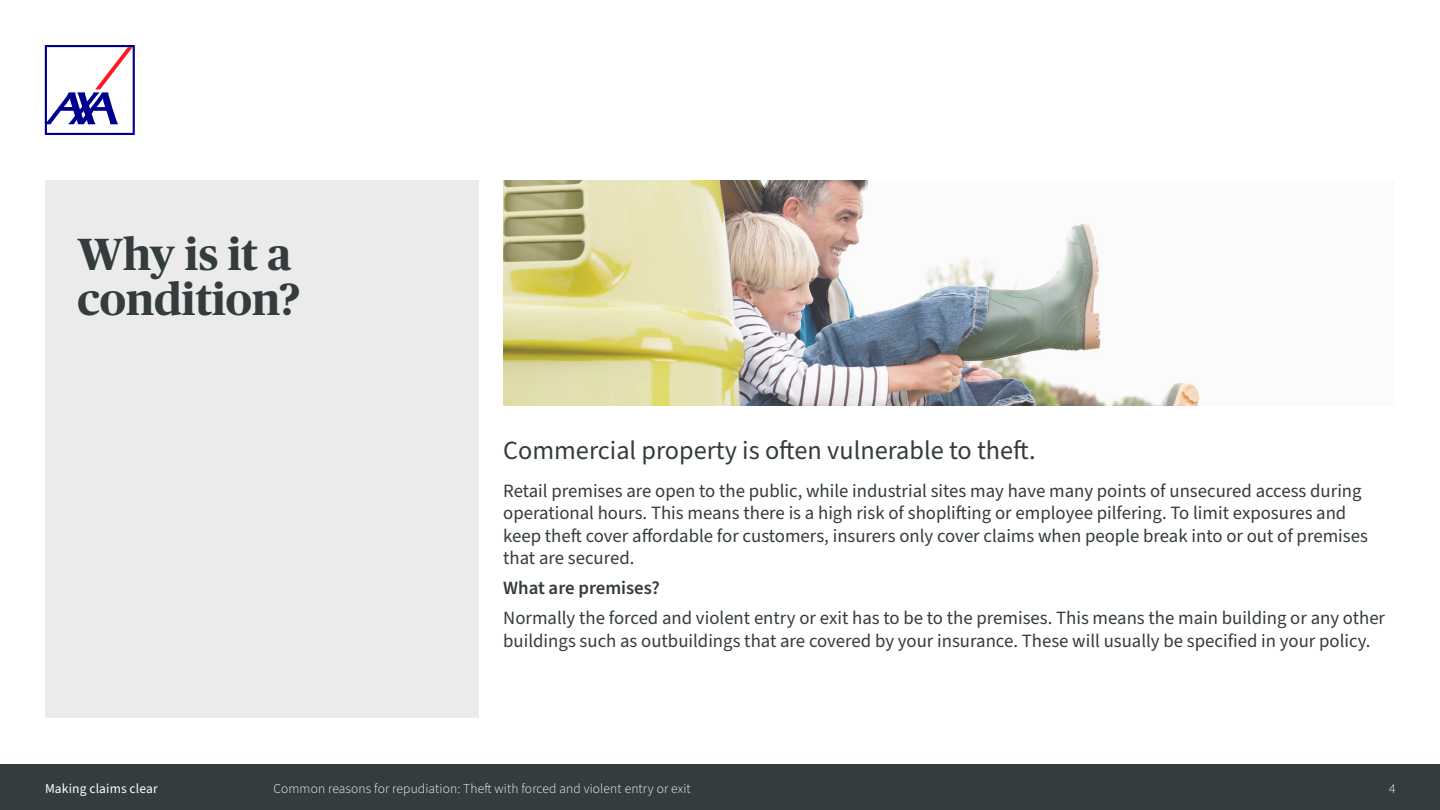
<style>
.page{position:relative;width:1440px;height:810px;background:#fff}
.page>*{position:absolute;margin:0;border:0;box-sizing:border-box;transform-origin:0 0}
.t1{font:700 45px/45px "Publico Headline";color:#343c3d}
.t2{font:26.25px "Source Sans Pro";color:#343c3d}
.t3{font:18.75px/22.5px "Source Sans Pro";color:#343c3d}
.t4{font:600 18.75px "Source Sans Pro";color:#343c3d}
.t5{font:300 13.5px "Source Sans Pro";letter-spacing:.01em;color:#fff}
.t6{font:13.5px "Source Sans Pro";letter-spacing:.01em;color:#fff}
</style>
<div class="page">
<div style="left:0;top:765px;width:1440px;height:45px;background:#343c3d"></div>
<div style="left:45px;top:180px;width:433px;height:538px;background:#ebebeb"></div>
<img style="left:503px;top:180px;width:697px;height:225px">
<svg style="left:45px;top:45px;width:90px;height:90px"></svg>
<h1 class="t1" style="left:78px;top:229px;width:224px">Why is it a condition?</h1>
<h2 class="t2" style="left:503px;top:433px;width:534px">Commercial property is often vulnerable to theft.</h2>
<p class="t3" style="left:503px;top:480px;width:866px">Retail premises are open to the public, while industrial sites may have many points of unsecured access during operational hours. This means there is a high risk of shoplifting or employee pilfering. To limit exposures and keep theft cover affordable for customers, insurers only cover claims when people break into or out of premises that are secured.</p>
<p class="t4" style="left:503px;top:575px;width:158px">What are premises?</p>
<p class="t3" style="left:503px;top:607px;width:883px">Normally the forced and violent entry or exit has to be to the premises. This means the main building or any other buildings such as outbuildings that are covered by your insurance. These will usually be specified in your policy.</p>
<p class="t6" style="left:45px;top:779px;width:114px">Making claims clear</p>
<p class="t5" style="left:273px;top:779px;width:419px">Common reasons for repudiation: Theft with forced and violent entry or exit</p>
<p class="t5" style="left:1389px;top:779px;width:8px">4</p>
</div>
